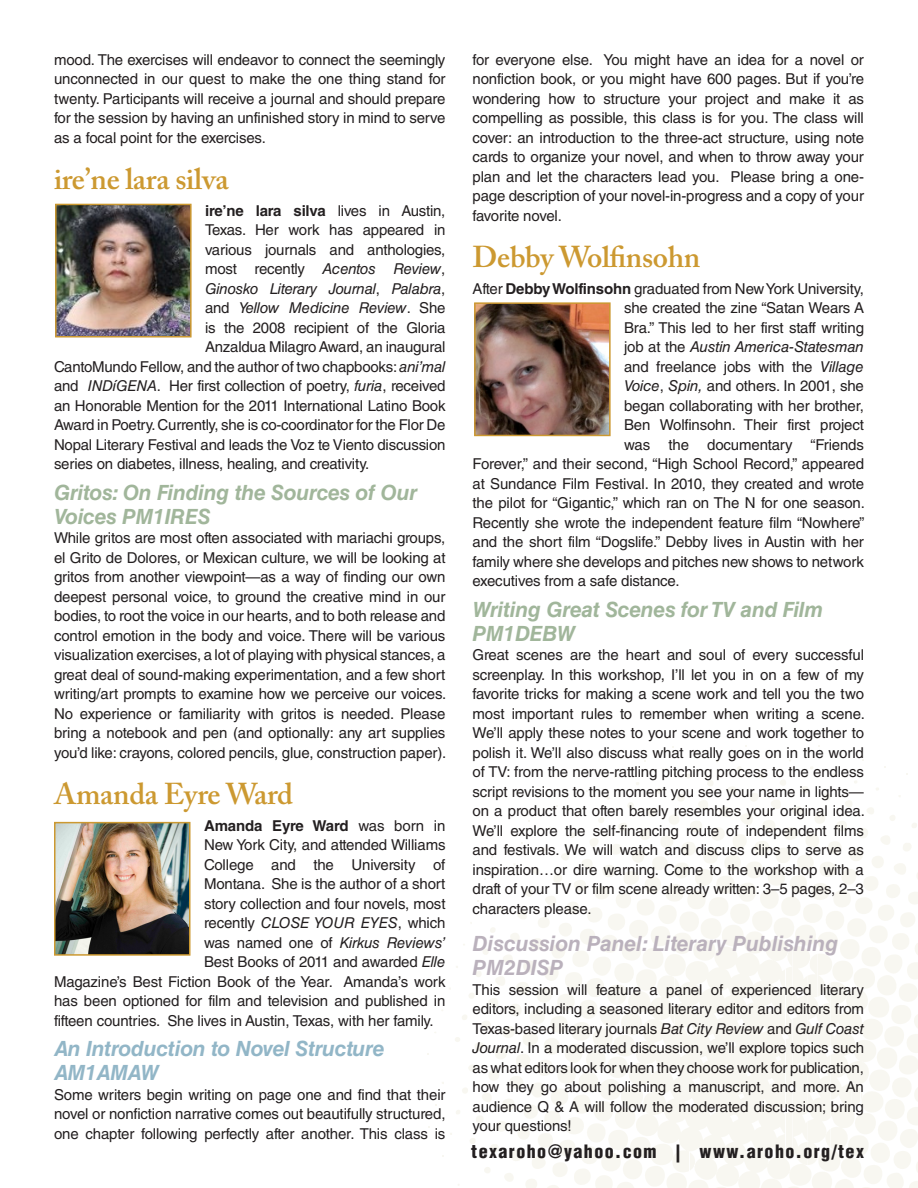
<style>
.page{position:relative;width:918px;height:1188px;background:#fff}
.page>*{position:absolute;margin:0;border:0;box-sizing:border-box;transform-origin:0 0}
.Speaker{font:600 30px "Adobe Caslon Pro";letter-spacing:-.01em;color:#cc9931}
.Book_Title{font:italic 700 21px/24px "Helvetica LT Std";letter-spacing:-.01em;color:#a1b69b}
.Book_Title-2{font:italic 700 21px/24px "Helvetica LT Std";color:#bab1bc}
.Book_Title-3{font:italic 700 21px/24px "Helvetica LT Std";letter-spacing:-.01em;color:#92b6c7}
.t1{font:900 condensed 18px "Helvetica LT Std";letter-spacing:.08em;color:#231f20}
.t2{font:15px/19.5px "Helvetica LT Std";letter-spacing:-.01em;color:#231f20;text-align:justify}
.t3{font:italic 15px "Helvetica LT Std";letter-spacing:-.015em;color:#231f20}
.t4{font:700 15px "Helvetica LT Std";letter-spacing:-.015em;color:#231f20}
.s1{font-weight:400}
.s2{font-style:italic}
.s3{font-style:normal}
.s4{font-weight:700}
</style>
<div class="page">
<svg style="left:428px;top:745px;width:490px;height:443px"></svg>
<img style="left:58px;top:207px;width:131px;height:128px">
<div style="left:55px;top:204px;width:137px;height:134px;border:2px solid #cc9931"></div>
<img style="left:57px;top:825px;width:130px;height:128px">
<div style="left:54px;top:822px;width:136px;height:134px;border:2px solid #cc9931"></div>
<img style="left:477px;top:305px;width:131px;height:128px">
<div style="left:474px;top:302px;width:137px;height:134px;border:2px solid #cc9931"></div>
<p class="t2" style="left:54px;top:50px;width:393px">mood. The exercises will endeavor to connect the seemingly unconnected in our quest to make the one thing stand for twenty. Participants will receive a journal and should prepare for the session by having an unfinished story in mind to serve as a focal point for the exercises.</p>
<p class="Speaker" style="left:54px;top:161px;width:176px">ire’ne lara silva</p>
<p class="t4" style="left:205px;top:201px;width:242px">ire’ne lara silva <span class="s1">lives in Austin,</span></p>
<p class="t2" style="left:205px;top:220px;width:242px">Texas. Her work has appeared in</p>
<p class="t2" style="left:205px;top:239px;width:242px">various journals and anthologies,</p>
<p class="t2" style="left:205px;top:259px;width:242px">most recently <span class="s2">Acentos Review</span>,</p>
<p class="t3" style="left:205px;top:280px;width:242px">Ginosko Literary Journal<span class="s3">,</span> Palabra<span class="s3">,</span></p>
<p class="t3" style="left:205px;top:299px;width:242px"><span class="s3">and</span> Yellow Medicine Review<span class="s3">. She</span></p>
<p class="t2" style="left:205px;top:317px;width:242px">is the 2008 recipient of the Gloria</p>
<p class="t2" style="left:205px;top:337px;width:242px">Anzaldua Milagro Award, an inaugural</p>
<p class="t2" style="left:54px;top:356px;width:393px">CantoMundo Fellow, and the author of two chapbooks: <span class="s2">ani’mal</span></p>
<p class="t2" style="left:54px;top:376px;width:393px">and <span class="s2">INDíGENA</span>. Her first collection of poetry, <span class="s2">furia</span>, received</p>
<p class="t2" style="left:54px;top:395px;width:393px">an Honorable Mention for the 2011 International Latino Book</p>
<p class="t2" style="left:54px;top:415px;width:393px">Award in Poetry. Currently, she is co-coordinator for the Flor De</p>
<p class="t2" style="left:54px;top:434px;width:393px">Nopal Literary Festival and leads the Voz te Viento discussion</p>
<p class="t2" style="left:54px;top:454px;width:317px">series on diabetes, illness, healing, and creativity.</p>
<p class="Book_Title" style="left:54px;top:480px;width:365px">Gritos: On Finding the Sources of Our<br>Voices PM1IRES</p>
<p class="t2" style="left:54px;top:528px;width:394px">While gritos are most often associated with mariachi groups, el Grito de Dolores, or Mexican culture, we will be looking at gritos from another viewpoint—as a way of finding our own deepest personal voice, to ground the creative mind in our bodies, to root the voice in our hearts, and to both release and control emotion in the body and voice. There will be various visualization exercises, a lot of playing with physical stances, a great deal of sound-making experimentation, and a few short writing/art prompts to examine how we perceive our voices.<br>No experience or familiarity with gritos is needed. Please bring a notebook and pen (and optionally: any art supplies you’d like: crayons, colored pencils, glue, construction paper).</p>
<p class="Speaker" style="left:54px;top:776px;width:241px">Amanda Eyre Ward</p>
<p class="t4" style="left:204px;top:816px;width:243px">Amanda Eyre Ward <span class="s1">was born in</span></p>
<p class="t2" style="left:204px;top:835px;width:243px">New York City, and attended Williams</p>
<p class="t2" style="left:204px;top:854px;width:243px">College and the University of</p>
<p class="t2" style="left:204px;top:874px;width:243px">Montana. She is the author of a short</p>
<p class="t2" style="left:204px;top:893px;width:243px">story collection and four novels, most</p>
<p class="t2" style="left:204px;top:913px;width:243px">recently <span class="s2">CLOSE YOUR EYES</span>, which</p>
<p class="t3" style="left:204px;top:934px;width:243px"><span class="s3">was named one of</span> Kirkus Reviews’</p>
<p class="t2" style="left:204px;top:952px;width:243px">Best Books of 2011 and awarded <span class="s2">Elle</span></p>
<p class="t2" style="left:54px;top:971px;width:393px">Magazine’s Best Fiction Book of the Year. Amanda’s work</p>
<p class="t2" style="left:54px;top:991px;width:393px">has been optioned for film and television and published in</p>
<p class="t2" style="left:54px;top:1010px;width:381px">fifteen countries. She lives in Austin, Texas, with her family.</p>
<p class="Book_Title-3" style="left:54px;top:1037px;width:332px">An Introduction to Novel Structure<br>AM1AMAW</p>
<p class="t2" style="left:54px;top:1085px;width:393px">Some writers begin writing on page one and find that their novel or nonfiction narrative comes out beautifully structured, one chapter following perfectly after another. This class is</p>
<p class="t2" style="left:472px;top:50px;width:393px">for everyone else. You might have an idea for a novel or nonfiction book, or you might have 600 pages. But if you’re wondering how to structure your project and make it as compelling as possible, this class is for you. The class will cover: an introduction to the three-act structure, using note cards to organize your novel, and when to throw away your plan and let the characters lead you. Please bring a one&shy;page description of your novel-in-progress and a copy of your favorite novel.</p>
<p class="Speaker" style="left:472px;top:239px;width:229px">Debby Wolfinsohn</p>
<p class="t2" style="left:472px;top:278px;width:393px">After <span class="s4">Debby Wolfinsohn</span> graduated from New York University,</p>
<p class="t2" style="left:624px;top:298px;width:241px">she created the zine “Satan Wears A</p>
<p class="t2" style="left:624px;top:317px;width:241px">Bra.” This led to her first staff writing</p>
<p class="t3" style="left:624px;top:338px;width:241px"><span class="s3">job at the</span> Austin America-Statesman</p>
<p class="t2" style="left:624px;top:356px;width:241px">and freelance jobs with the <span class="s2">Village</span></p>
<p class="t2" style="left:624px;top:376px;width:241px"><span class="s2">Voice</span>, <span class="s2">Spin,</span> and others. In 2001, she</p>
<p class="t2" style="left:624px;top:395px;width:241px">began collaborating with her brother,</p>
<p class="t2" style="left:624px;top:415px;width:241px">Ben Wolfinsohn. Their first project</p>
<p class="t2" style="left:624px;top:434px;width:241px">was the documentary “Friends</p>
<p class="t2" style="left:472px;top:454px;width:393px">Forever,” and their second, “High School Record,” appeared</p>
<p class="t2" style="left:472px;top:473px;width:393px">at Sundance Film Festival. In 2010, they created and wrote</p>
<p class="t2" style="left:472px;top:493px;width:394px">the pilot for “Gigantic,” which ran on The N for one season.</p>
<p class="t2" style="left:472px;top:512px;width:394px">Recently she wrote the independent feature film “Nowhere”</p>
<p class="t2" style="left:472px;top:532px;width:393px">and the short film “Dogslife.” Debby lives in Austin with her</p>
<p class="t2" style="left:472px;top:551px;width:393px">family where she develops and pitches new shows to network</p>
<p class="t2" style="left:472px;top:571px;width:209px">executives from a safe distance.</p>
<p class="Book_Title" style="left:472px;top:597px;width:352px">Writing Great Scenes for TV and Film<br>PM1DEBW</p>
<p class="t2" style="left:472px;top:645px;width:394px">Great scenes are the heart and soul of every successful screenplay. In this workshop, I’ll let you in on a few of my favorite tricks for making a scene work and tell you the two most important rules to remember when writing a scene.<br>We’ll apply these notes to your scene and work together to polish it. We’ll also discuss what really goes on in the world of TV: from the nerve-rattling pitching process to the endless script revisions to the moment you see your name in lights— on a product that often barely resembles your original idea.<br>We’ll explore the self-financing route of independent films and festivals. We will watch and discuss clips to serve as inspiration…or dire warning. Come to the workshop with a draft of your TV or film scene already written: 3–5 pages, 2–3 characters please.</p>
<p class="Book_Title-2" style="left:472px;top:932px;width:367px">Discussion Panel: Literary Publishing<br>PM2DISP</p>
<p class="t2" style="left:472px;top:980px;width:393px">This session will feature a panel of experienced literary editors, including a seasoned literary editor and editors from Texas-based literary journals <span class="s2">Bat City Review</span> and <span class="s2">Gulf Coast Journal</span>. In a moderated discussion, we’ll explore topics such as what editors look for when they choose work for publication, how they go about polishing a manuscript, and more. An audience Q &amp; A will follow the moderated discussion; bring your questions!</p>
<p class="t1" style="left:471px;top:1140px;width:394px">texaroho@yahoo.com | www.aroho.org/tex</p>
</div>
